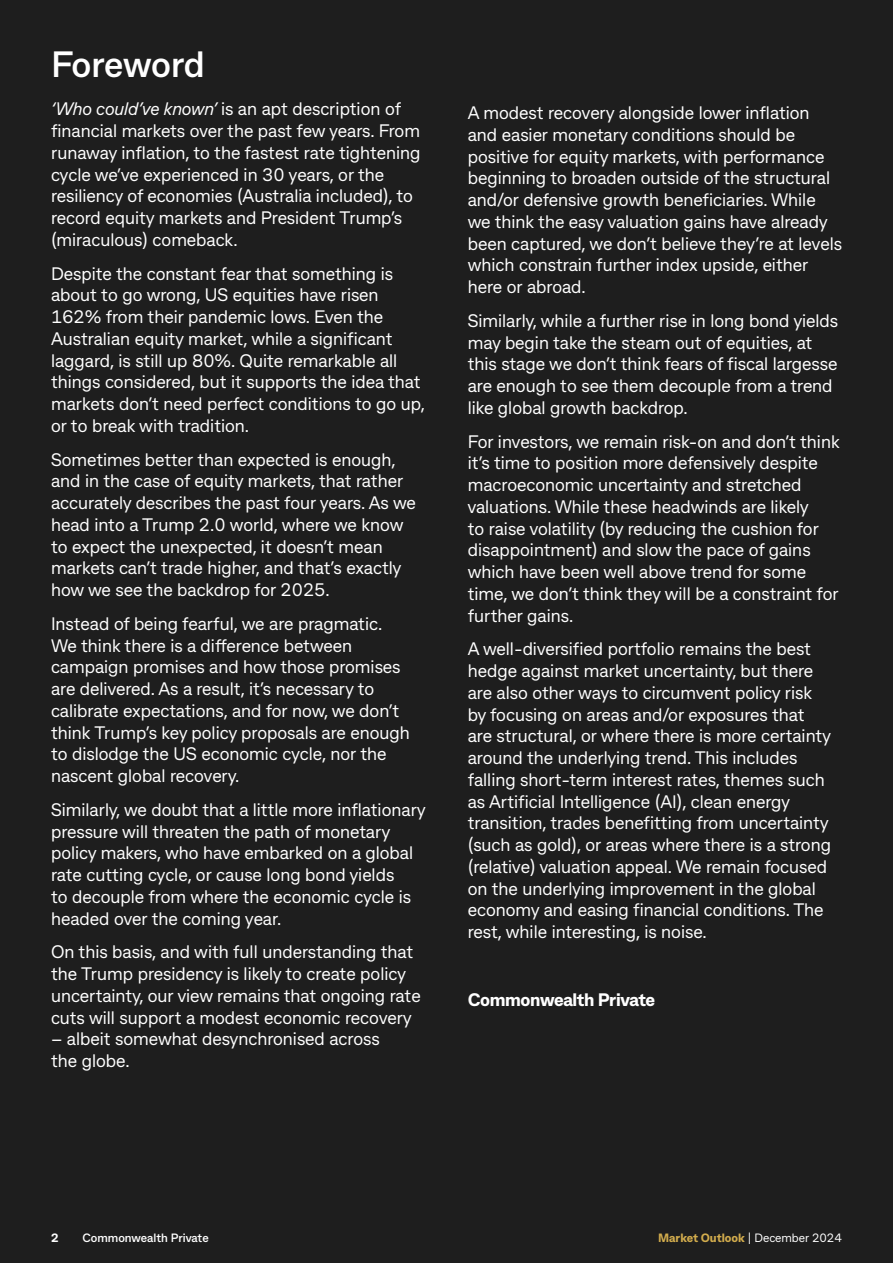
<style>
.page{position:relative;width:893px;height:1263px;background:#1e1e1e}
.page>*{position:absolute;margin:0;border:0;box-sizing:border-box;transform-origin:0 0}
.H2_-_Foreword{font:700 36.3px "CBA Beacon Sans";letter-spacing:-.015em;color:#fff}
.t1{font:18px/21.8px "CBA Beacon Sans";color:#fff}
.t2{font:800 18px "CBA Beacon Sans";letter-spacing:-.02em;color:#fff}
.t3{font:800 12px "CBA Beacon Sans";color:#d2ac4d}
.t4{font:700 12px "CBA Beacon Sans";color:#fff}
.t5{font:800 12px "CBA Beacon Sans";color:#fff}
.s1{font-style:italic}
.s2{font-weight:400;color:#fff}
</style>
<div class="page">
<h2 class="H2_-_Foreword" style="left:51px;top:40px;width:155px">Foreword</h2>
<p class="t1" style="left:51px;top:98px;width:371px"><span class="s1">‘Who could’ve known’</span> is an apt description of financial markets over the past few years. From runaway inflation, to the fastest rate tightening cycle we’ve experienced in 30 years, or the resiliency of economies (Australia included), to record equity markets and President Trump’s (miraculous) comeback.</p>
<p class="t1" style="left:51px;top:262px;width:375px">Despite the constant fear that something is about to go wrong, US equities have risen 162% from their pandemic lows. Even the Australian equity market, while a significant laggard, is still up 80%. Quite remarkable all things considered, but it supports the idea that markets don’t need perfect conditions to go up, or to break with tradition.</p>
<p class="t1" style="left:51px;top:448px;width:366px">Sometimes better than expected is enough, and in the case of equity markets, that rather accurately describes the past four years. As we head into a Trump 2.0 world, where we know to expect the unexpected, it doesn’t mean markets can’t trade higher, and that’s exactly how we see the backdrop for 2025.</p>
<p class="t1" style="left:51px;top:612px;width:360px">Instead of being fearful, we are pragmatic.<br>We think there is a difference between campaign promises and how those promises are delivered. As a result, it’s necessary to calibrate expectations, and for now, we don’t think Trump’s key policy proposals are enough to dislodge the US economic cycle, nor the nascent global recovery.</p>
<p class="t1" style="left:51px;top:798px;width:376px">Similarly, we doubt that a little more inflationary pressure will threaten the path of monetary policy makers, who have embarked on a global rate cutting cycle, or cause long bond yields<br>to decouple from where the economic cycle is headed over the coming year.</p>
<p class="t1" style="left:51px;top:940px;width:371px">On this basis, and with full understanding that the Trump presidency is likely to create policy uncertainty, our view remains that ongoing rate cuts will support a modest economic recovery</p>
<p class="t1" style="left:51px;top:1027px;width:330px">– albeit somewhat desynchronised across the globe.</p>
<p class="t1" style="left:468px;top:101px;width:376px">A modest recovery alongside lower inflation and easier monetary conditions should be positive for equity markets, with performance beginning to broaden outside of the structural and/or defensive growth beneficiaries. While we think the easy valuation gains have already been captured, we don’t believe they’re at levels which constrain further index upside, either here or abroad.</p>
<p class="t1" style="left:468px;top:309px;width:372px">Similarly, while a further rise in long bond yields may begin take the steam out of equities, at this stage we don’t think fears of fiscal largesse are enough to see them decouple from a trend like global growth backdrop.</p>
<p class="t1" style="left:468px;top:430px;width:374px">For investors, we remain risk-on and don’t think it’s time to position more defensively despite macroeconomic uncertainty and stretched valuations. While these headwinds are likely<br>to raise volatility (by reducing the cushion for disappointment) and slow the pace of gains which have been well above trend for some time, we don’t think they will be a constraint for further gains.</p>
<p class="t1" style="left:468px;top:637px;width:365px">A well-diversified portfolio remains the best hedge against market uncertainty, but there are also other ways to circumvent policy risk by focusing on areas and/or exposures that are structural, or where there is more certainty around the underlying trend. This includes falling short-term interest rates, themes such as Artificial Intelligence (AI), clean energy transition, trades benefitting from uncertainty (such as gold), or areas where there is a strong (relative) valuation appeal. We remain focused on the underlying improvement in the global economy and easing financial conditions. The rest, while interesting, is noise.</p>
<p class="t2" style="left:468px;top:987px;width:189px">Commonwealth Private</p>
<p class="t5" style="left:51px;top:1229px;width:9px">2</p>
<p class="t4" style="left:83px;top:1229px;width:128px">Commonwealth Private</p>
<p class="t3" style="left:658px;top:1229px;width:185px">Market Outlook <span class="s2">| December 2024</span></p>
</div>
